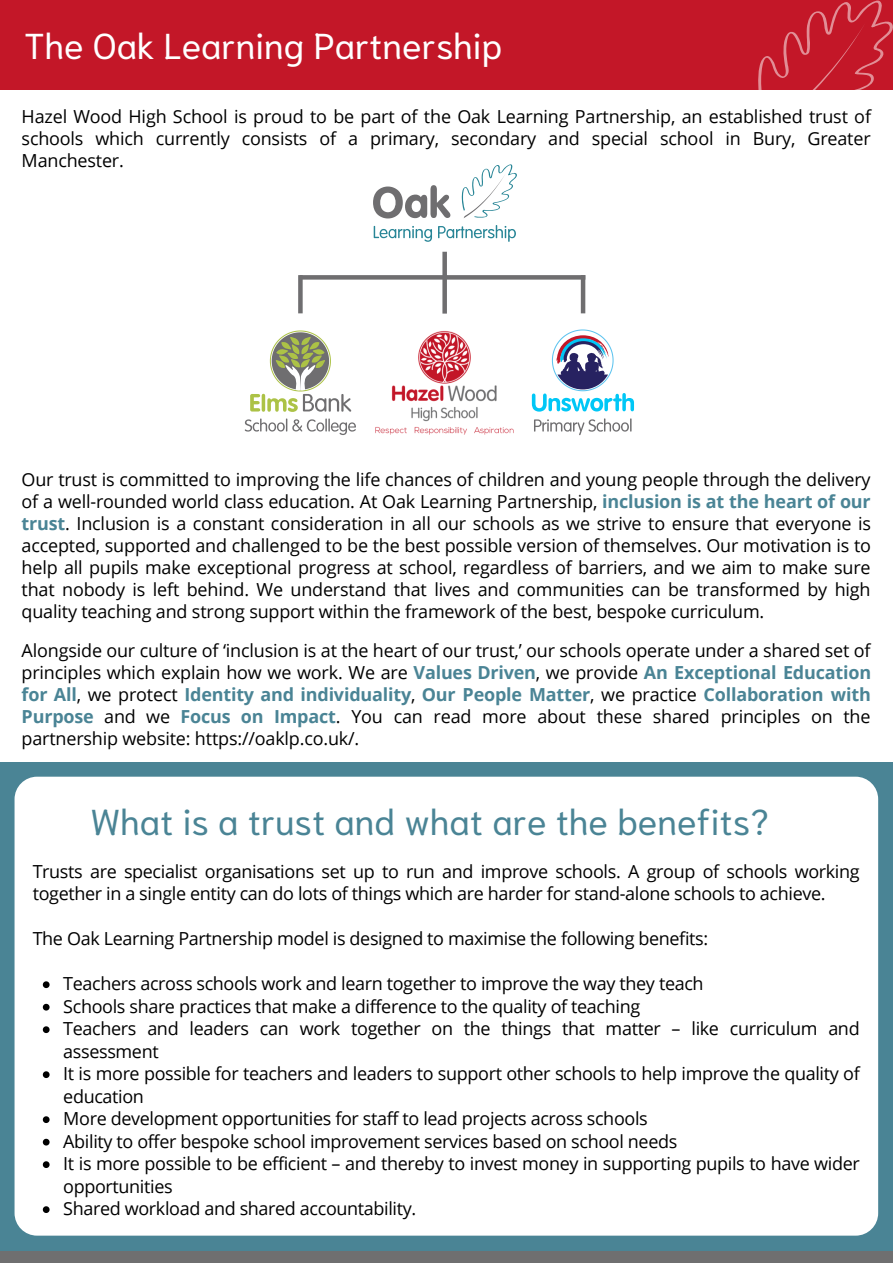
<style>
.page{position:relative;width:893px;height:1264px;background:#fff}
.page>*{position:absolute;margin:0;border:0;box-sizing:border-box;transform-origin:0 0}
.t1{font:36px "Niramit";color:#4a8495}
.t2{font:36px "Niramit";color:#fff}
.t3{font:18px/22px "Open Sans";letter-spacing:-.02em;color:#000}
.s1{font-weight:700;color:#4a8495}
</style>
<div class="page">
<div style="left:0;top:0;width:892px;height:89px;background:#c31728"></div>
<svg style="left:758px;top:0;width:134px;height:89px"></svg>
<div style="left:0;top:1250px;width:892px;height:12px;background:#6f6f70"></div>
<div style="left:0;top:762px;width:892px;height:488px;background:#4a8495"></div>
<div style="left:15px;top:776px;width:863px;height:459px;background:#fff;border-radius:22px"></div>
<svg style="left:43px;top:981px;width:7px;height:7px"></svg>
<svg style="left:43px;top:1003px;width:7px;height:7px"></svg>
<svg style="left:43px;top:1026px;width:7px;height:7px"></svg>
<svg style="left:43px;top:1071px;width:7px;height:7px"></svg>
<svg style="left:43px;top:1116px;width:7px;height:6px"></svg>
<svg style="left:43px;top:1138px;width:7px;height:7px"></svg>
<svg style="left:43px;top:1161px;width:7px;height:6px"></svg>
<svg style="left:43px;top:1206px;width:7px;height:6px"></svg>
<img style="left:375px;top:330px;width:139px;height:105px">
<svg style="left:250px;top:330px;width:101px;height:82px"></svg>
<svg style="left:245px;top:418px;width:111px;height:17px"></svg>
<svg style="left:531px;top:329px;width:103px;height:82px"></svg>
<svg style="left:534px;top:418px;width:97px;height:17px"></svg>
<svg style="left:373px;top:185px;width:77px;height:33px"></svg>
<svg style="left:373px;top:226px;width:59px;height:16px"></svg>
<svg style="left:438px;top:225px;width:78px;height:17px"></svg>
<svg style="left:461px;top:164px;width:56px;height:54px"></svg>
<svg style="left:302px;top:275px;width:278px;height:4px"></svg>
<svg style="left:298px;top:275px;width:4px;height:38px"></svg>
<div style="left:442px;top:252px;width:5px;height:61px;background:#6f6e70"></div>
<div style="left:580px;top:275px;width:5px;height:38px;background:#6f6e70"></div>
<p class="t2" style="left:25px;top:19px;width:479px">The Oak Learning Partnership</p>
<p class="t3" style="left:22px;top:105px;width:850px;text-align:justify">Hazel Wood High School is proud to be part of the Oak Learning Partnership, an established trust of schools which currently consists of a primary, secondary and special school in Bury, Greater Manchester.</p>
<p class="t3" style="left:22px;top:467px;width:851px;text-align:justify">Our trust is committed to improving the life chances of children and young people through the delivery of a well-rounded world class education. At Oak Learning Partnership, <span class="s1">inclusion is at the heart of our trust</span>. Inclusion is a constant consideration in all our schools as we strive to ensure that everyone is accepted, supported and challenged to be the best possible version of themselves. Our motivation is to help all pupils make exceptional progress at school, regardless of barriers, and we aim to make sure that nobody is left behind. We understand that lives and communities can be transformed by high quality teaching and strong support within the framework of the best, bespoke curriculum.</p>
<p class="t3" style="left:22px;top:639px;width:851px;text-align:justify">Alongside our culture of ‘inclusion is at the heart of our trust,’ our schools operate under a shared set of principles which explain how we work. We are <span class="s1">Values Driven</span>, we provide <span class="s1">An Exceptional Education for All</span>, we protect <span class="s1">Identity and individuality</span>, <span class="s1">Our People Matter</span>, we practice <span class="s1">Collaboration with Purpose</span> and we <span class="s1">Focus on Impact</span>. You can read more about these shared principles on the partnership website: https://oaklp.co.uk/.</p>
<p class="t1" style="left:90px;top:795px;width:679px">What is a trust and what are the benefits?</p>
<p class="t3" style="left:33px;top:859px;width:828px;line-height:22.5px">Trusts are specialist organisations set up to run and improve schools. A group of schools working together in a single entity can do lots of things which are harder for stand-alone schools to achieve.</p>
<p class="t3" style="left:33px;top:927px;width:677px">The Oak Learning Partnership model is designed to maximise the following benefits:</p>
<p class="t3" style="left:63px;top:972px;width:641px">Teachers across schools work and learn together to improve the way they teach</p>
<p class="t3" style="left:63px;top:994px;width:578px">Schools share practices that make a difference to the quality of teaching</p>
<p class="t3" style="left:63px;top:1017px;width:797px;line-height:22.5px">Teachers and leaders can work together on the things that matter – like curriculum and assessment</p>
<p class="t3" style="left:63px;top:1062px;width:798px;line-height:22.5px">It is more possible for teachers and leaders to support other schools to help improve the quality of education</p>
<p class="t3" style="left:63px;top:1107px;width:586px">More development opportunities for staff to lead projects across schools</p>
<p class="t3" style="left:63px;top:1129px;width:615px">Ability to offer bespoke school improvement services based on school needs</p>
<p class="t3" style="left:63px;top:1151px;width:798px;line-height:22.5px">It is more possible to be efficient – and thereby to invest money in supporting pupils to have wider opportunities</p>
<p class="t3" style="left:63px;top:1197px;width:354px">Shared workload and shared accountability.</p>
</div>
